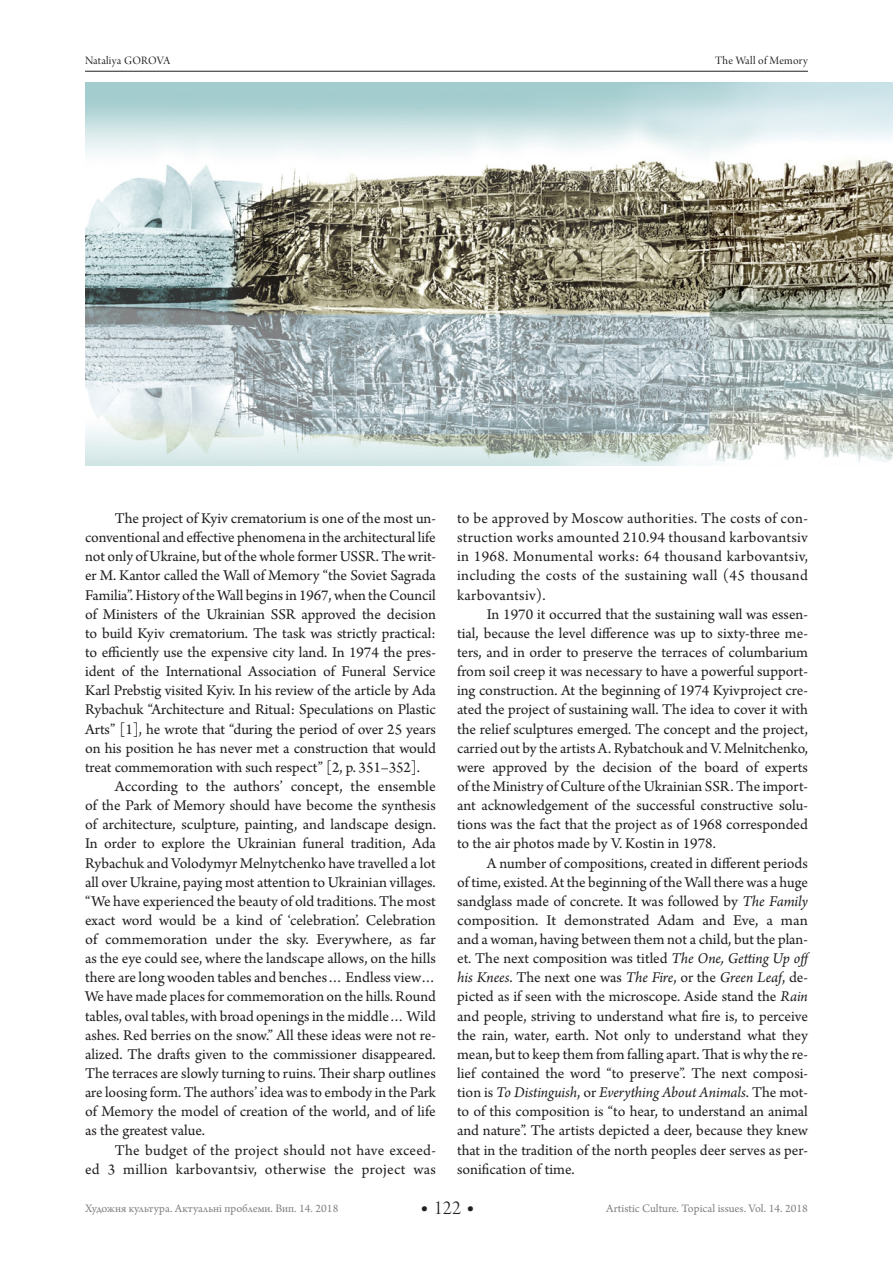
<style>
.page{position:relative;width:893px;height:1263px;background:#fff}
.page>*{position:absolute;margin:0;border:0;box-sizing:border-box;transform-origin:0 0}
.t1{font:21px "Arno Pro Light Display";color:#231f20}
.t2{font:15.75px/19.2px "Arno Pro";color:#231f20;text-align:justify}
.t3{font:15.75px/19.2px "Arno Pro";letter-spacing:.02em;color:#231f20;text-align:right}
.t4{font:12px "Arno Pro";color:#808285}
.t5{font:12px "Arno Pro Display";letter-spacing:.02em;color:#231f20}
.s1{font-style:italic}
.s2{font-family:"Arno Pro";font-size:22.5px}
</style>
<div class="page">
<hr style="left:85px;top:71px;width:723px;height:1px;background:#231f20">
<img style="left:85px;top:83px;width:808px;height:383px">
<p class="t5" style="left:85px;top:54px;width:57px">Nataliya GORO</p>
<p class="t5" style="left:157px;top:54px;width:15px">VA</p>
<p class="t5" style="left:715px;top:54px;width:94px">The Wall of Memory</p>
<p class="t2" style="left:85px;top:509px;width:352px;text-indent:30px">The project of Kyiv crematorium is one of the most un&shy;conventional and effective phenomena in the architectural life not only of Ukraine, but of the whole former USSR. The writ&shy;er M. Kantor called the Wall of Memory “the Soviet Sagrada Familia”. History of the Wall begins in 1967, when the Council of Ministers of the Ukrainian SSR</p>
<p class="t2" style="left:85px;top:605px;width:352px;text-indent:216px">approved the decision to build Kyiv crematorium. The task was strictly practical: to efficiently use the expensive city land. In 1974 the pres&shy;ident of the International Association of Funeral Service Karl Prebstig visited Kyiv. In his review of the article by Ada Rybachuk “Architecture and Ritual: Speculations on Plastic Arts” [1], he wrote that “during the period of over 25 years on his position he has never met a construction that would treat commemoration with such respect” [2, p. 351–352].</p>
<p class="t2" style="left:85px;top:777px;width:352px;text-indent:30px">According to the authors’ concept, the ensemble of the Park of Memory should have become the synthesis of architecture, sculpture, painting, and landscape design.<br>In order to explore the Ukrainian funeral tradition, Ada Rybachuk and Volodymyr Melnytchenko have travelled a lot all over Ukraine, paying most attention to Ukrainian villages. “We have experienced the beauty of old traditions. The most exact word would be a kind of ‘celebration’. Celebration of commemoration under the sky. Everywhere, as far as the eye could see, where the landscape allows, on the hills there are long wooden tables and benches… Endless view… We have made places for commemoration on the hills. Round tables, oval tables, with broad openings in the middle… Wild ashes. Red berries on the snow.” All these ideas were not re&shy;alized. The drafts given to the commissioner disappeared.<br>The terraces are slowly turning to ruins. Their sharp outlines are loosing form. The authors’ idea was to embody in the Park of Memory the model of creation of the world, and of life as the greatest value.</p>
<p class="t3" style="left:85px;top:1141px;width:352px">The budget of the project should not have exceed-<br>ed 3 million karbovantsiv, otherwise the project was</p>
<p class="t2" style="left:457px;top:509px;width:352px">to be approved by Moscow authorities. The costs of con&shy;struction works amounted 210.94 thousand karbovantsiv in 1968. Monumental works: 64 thousand karbovantsiv, including the costs of the sustaining wall (45 thousand karbovantsiv).</p>
<p class="t2" style="left:457px;top:605px;width:352px;text-indent:30px">In 1970 it occurred that the sustaining wall was essen&shy;tial, because the level difference was up to sixty-three me&shy;ters, and in order to preserve the terraces of columbarium from soil creep it was necessary to have a powerful support&shy;ing construction. At the beginning of 1974 Kyivproject cre&shy;ated the project of sustaining wall. The idea to cover it with the relief sculptures emerged. The concept and the project, carried out by the artists A. Rybatchouk and V. Melnitchenko, were approved by the decision of the board of experts of the Ministry of Culture of the Ukrainian SSR . The import&shy;ant acknowledgement of the successful constructive solu&shy;tions was the fact that the project as of 1968 corresponded to the air photos made by V. Kostin in 1978.</p>
<p class="t2" style="left:457px;top:854px;width:357px;text-align:left;text-indent:30px">A number of compositions, created in different periods of time, existed. At the beginning of the Wall there was a huge sandglass made of concrete. It was followed by <span class="s1">The Family </span>composition. It demonstrated Adam and Eve, a man and a woman, having between them not a child, but the plan&shy;et. The next composition was titled <span class="s1">The One, Getting Up off his Knees</span>. The next one was <span class="s1">The Fire</span>, or the <span class="s1">Green Leaf</span>, de&shy;picted as if seen with the microscope. Aside stand the <span class="s1">Rain </span>and people, striving to understand what fire is, to perceive the rain, water, earth. Not only to understand what they mean, but to keep them from falling apart. That is why the re&shy;lief contained the word “to preserve”. The next composi&shy;tion is <span class="s1">To Distinguish</span>, or <span class="s1">Everything About Animals</span>. The mot&shy;to of this composition is “to hear, to understand an animal and nature”. The artists depicted a deer, because they knew that in the tradition of the north peoples deer serves as per&shy;sonification of time.</p>
<p class="t4" style="left:85px;top:1201px;width:255px">Художня культура. Актуальні проблеми. Вип. 14. 2018</p>
<h1 class="t1" style="left:420px;top:1196px;width:56px"><span class="s2">•</span> 122 <span class="s2">•</span></h1>
<p class="t4" style="left:606px;top:1201px;width:203px">Artistic Culture. Topical issues. Vol. 14. 2018</p>
</div>
